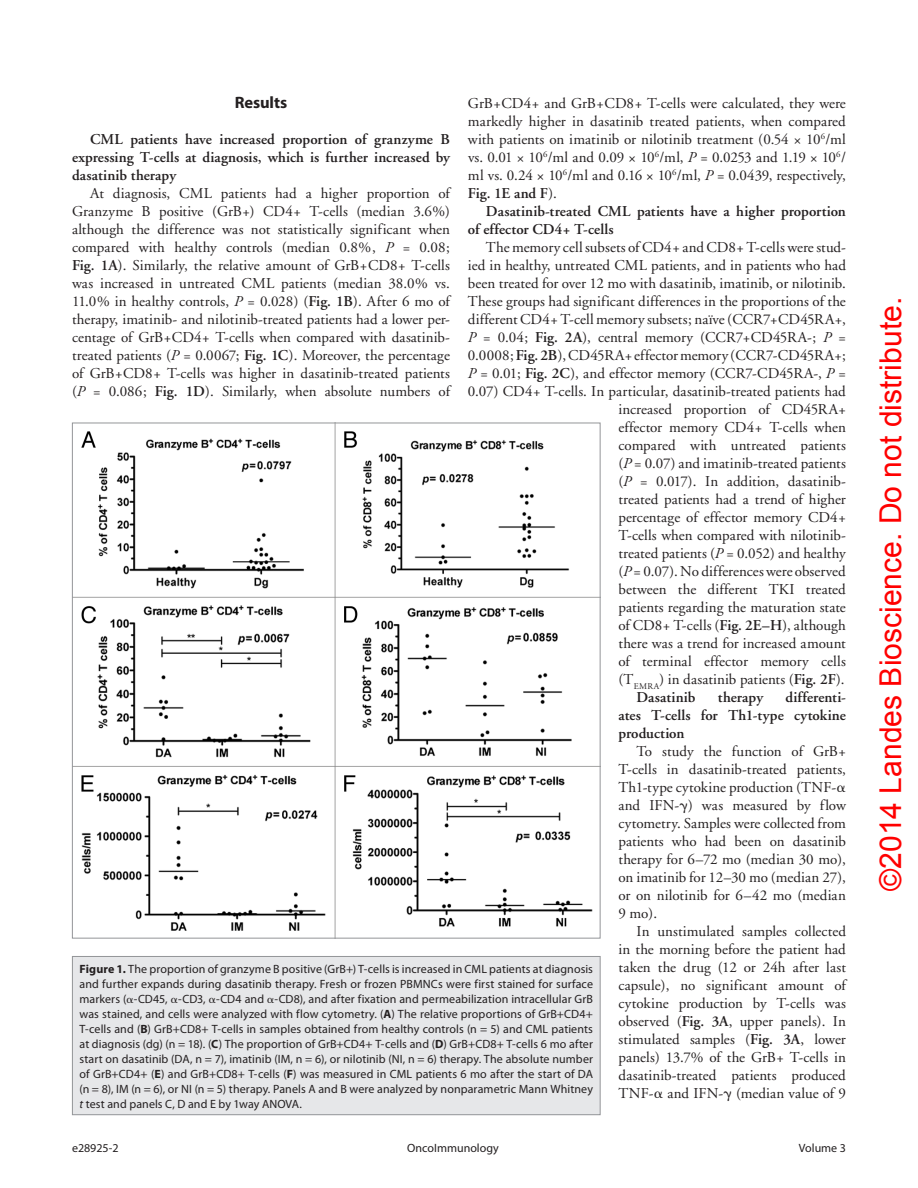
<style>
.page{position:relative;width:918px;height:1188px;background:#fff}
.page>*{position:absolute;margin:0;border:0;box-sizing:border-box;transform-origin:0 0}
.t1{font:30.15px "Arial";color:#f00}
.t2{font:700 16.5px "Myriad Pro";letter-spacing:-.005em;color:#231f20}
.t3{font:15px/18px "Adobe Garamond";color:#231f20;text-align:justify}
.t4{font:600 15px/18px "Adobe Garamond";color:#231f20;text-align:justify}
.t5{font:12px/15px "Myriad Pro";letter-spacing:.005em;color:#231f20;text-align:justify}
.s1{font-style:italic}
.s2{font-weight:600}
.s3{font-family:"Universal Std Greekw Math Pi"}
.s4{font-weight:700}
</style>
<div class="page">
<img style="left:74px;top:425px;width:525px;height:512px">
<div style="left:72px;top:956px;width:528px;height:159px;background:#e6e7e9"></div>
<div style="left:72px;top:956px;width:529px;height:159px;border:1px solid #939598"></div>
<p class="t2" style="left:235px;top:92px;width:54px">Results</p>
<p class="t4" style="left:72px;top:131px;width:380px;text-indent:18px">CML patients have increased proportion of granzyme B expressing T-cells at diagnosis, which is further increased by dasatinib therapy</p>
<p class="t3" style="left:72px;top:185px;width:379px;text-indent:18px">At diagnosis, CML patients had a higher proportion of Granzyme B positive (GrB+) CD4+ T-cells (median 3.6%) although the difference was not statistically significant when compared with healthy controls (median 0.8%, <span class="s1">P</span> = 0.08; <span class="s2">Fig. 1A</span>). Similarly, the relative amount of GrB+CD8+ T-cells was increased in untreated CML patients (median 38.0% vs.<br>11.0% in healthy controls, <span class="s1">P</span> = 0.028) (<span class="s2">Fig. 1B</span>). After 6 mo of therapy, imatinib- and nilotinib-treated patients had a lower per&shy;centage of GrB+CD4+ T-cells when compared with dasatinib&shy;treated patients (<span class="s1">P</span> = 0.0067; <span class="s2">Fig. 1C</span>). Moreover, the percentage of GrB+CD8+ T-cells was higher in dasatinib-treated patients (<span class="s1">P</span> = 0.086; <span class="s2">Fig. 1D</span>). Similarly, when absolute numbers of</p>
<p class="t3" style="left:468px;top:95px;width:380px">GrB+CD4+ and GrB+CD8+ T-cells were calculated, they were markedly higher in dasatinib treated patients, when compared with patients on imatinib or nilotinib treatment (0.54 × 10<sup>6</sup>/ml vs. 0.01 × 10<sup>6</sup>/ml and 0.09 × 10<sup>6</sup>/ml, <span class="s1">P</span> = 0.0253 and 1.19 × 10<sup>6</sup>/ ml vs. 0.24 × 10<sup>6</sup>/ml and 0.16 × 10<sup>6</sup>/ml, <span class="s1">P</span> = 0.0439, respectively, <span class="s2">Fig. 1E and F</span>).</p>
<p class="t4" style="left:468px;top:203px;width:379px;text-indent:18px">Dasatinib-treated CML patients have a higher proportion of effector CD4+ T-cells</p>
<p class="t3" style="left:486px;top:239px;width:361px">The memory cell subsets of CD4+ and CD8+ T-cells were stud-</p>
<p class="t3" style="left:468px;top:257px;width:380px">ied in healthy, untreated CML patients, and in patients who had</p>
<p class="t3" style="left:468px;top:275px;width:379px">been treated for over 12 mo with dasatinib, imatinib, or nilotinib.</p>
<p class="t3" style="left:468px;top:293px;width:379px">These groups had significant differences in the proportions of the</p>
<p class="t3" style="left:468px;top:311px;width:379px">different CD4+ T-cell memory subsets; naïve (CCR7+CD45RA+,</p>
<p class="t3" style="left:468px;top:329px;width:379px"><span class="s1">P</span> = 0.04; <span class="s2">Fig. 2A</span>), central memory (CCR7+CD45RA-; <span class="s1">P</span> =</p>
<p class="t3" style="left:468px;top:347px;width:379px">0.0008; <span class="s2">Fig. 2B</span>), CD45RA+ effector memory (CCR7-CD45RA+;</p>
<p class="t3" style="left:468px;top:365px;width:379px"><span class="s1">P</span> = 0.01; <span class="s2">Fig. 2C</span>), and effector memory (CCR7-CD45RA-, <span class="s1">P</span> =</p>
<p class="t3" style="left:468px;top:383px;width:379px">0.07) CD4+ T-cells. In particular, dasatinib-treated patients had</p>
<p class="t3" style="left:618px;top:401px;width:229px">increased proportion of CD45RA+</p>
<p class="t3" style="left:618px;top:419px;width:229px">effector memory CD4+ T-cells when</p>
<p class="t3" style="left:618px;top:437px;width:229px">compared with untreated patients</p>
<p class="t3" style="left:618px;top:455px;width:229px">(<span class="s1">P</span> = 0.07) and imatinib-treated patients</p>
<p class="t3" style="left:618px;top:473px;width:229px">(<span class="s1">P</span> = 0.017). In addition, dasatinib-</p>
<p class="t3" style="left:618px;top:491px;width:229px">treated patients had a trend of higher</p>
<p class="t3" style="left:618px;top:509px;width:229px">percentage of effector memory CD4+</p>
<p class="t3" style="left:618px;top:527px;width:229px">T-cells when compared with nilotinib-</p>
<p class="t3" style="left:618px;top:545px;width:229px">treated patients (<span class="s1">P</span> = 0.052) and healthy</p>
<p class="t3" style="left:618px;top:563px;width:229px">(<span class="s1">P</span> = 0.07). No differences were observed</p>
<p class="t3" style="left:618px;top:581px;width:229px">between the different TKI treated</p>
<p class="t3" style="left:618px;top:599px;width:229px">patients regarding the maturation state</p>
<p class="t3" style="left:618px;top:617px;width:229px">of CD8+ T-cells (<span class="s2">Fig. 2E–H</span>), although</p>
<p class="t3" style="left:618px;top:635px;width:229px">there was a trend for increased amount</p>
<p class="t3" style="left:618px;top:653px;width:229px">of terminal effector memory cells</p>
<p class="t3" style="left:618px;top:671px;width:228px">(T<sub>EMRA</sub>) in dasatinib patients (<span class="s2">Fig. 2F</span>).</p>
<p class="t4" style="left:637px;top:689px;width:61px">Dasatinib</p>
<p class="t4" style="left:718px;top:689px;width:47px">therapy</p>
<p class="t4" style="left:619px;top:689px;width:229px;text-indent:167px">differenti&shy;ates T-cells for Th1-type cytokine production</p>
<p class="t3" style="left:619px;top:743px;width:229px;text-indent:18px">To study the function of GrB+ T-cells in dasatinib-treated patients, Th1-type cytokine production (TNF-<span class="s3">α </span>and IFN-<span class="s3">γ</span>) was measured by flow cytometry. Samples were collected from patients who had been on dasatinib therapy for 6–72 mo (median 30 mo), on imatinib for 12–30 mo (median 27), or on nilotinib for 6–42 mo (median 9 mo).</p>
<p class="t3" style="left:619px;top:923px;width:229px;text-indent:18px">In unstimulated samples collected in the morning before the patient had taken the drug (12 or 24h after last capsule), no significant amount of cytokine production by T-cells was observed (<span class="s2">Fig. 3A</span>, upper panels). In stimulated samples (<span class="s2">Fig. 3A</span>, lower panels) 13.7% of the GrB+ T-cells in dasatinib-treated patients produced TNF-<span class="s3">α</span> and IFN-<span class="s3">γ</span> (median value of 9</p>
<p class="t5" style="left:80px;top:961px;width:515px"><span class="s4">Figure 1.</span> The proportion of granzyme B positive (GrB+) T-cells is increased in CML patients at diagnosis and further expands during dasatinib therapy. Fresh or frozen PBMNC s were first stained for surface markers (<span class="s3">α</span>-CD45, <span class="s3">α</span>-CD3, <span class="s3">α</span>-CD4 and <span class="s3">α</span>-CD8), and after fixation and permeabilization intracellular GrB was stained, and cells were analyzed with flow cytometry. (<span class="s4">A</span>) The relative proportions of GrB+CD4+ T-cells and (<span class="s4">B</span>) GrB+CD8+ T-cells in samples obtained from healthy controls (n = 5) and CML patients at diagnosis (dg) (n = 18). (<span class="s4">C</span>) The proportion of GrB+CD4+ T-cells and (<span class="s4">D</span>) GrB+CD8+ T-cells 6 mo after start on dasatinib (DA, n = 7), imatinib (IM, n = 6), or nilotinib (NI , n = 6) therapy. The absolute number of GrB+CD4+ (<span class="s4">E</span>) and GrB+CD8+ T-cells (<span class="s4">F</span>) was measured in CML patients 6 mo after the start of DA (n = 8), IM (n = 6), or NI (n = 5) therapy. Panels A and B were analyzed by nonparametric Mann Whitney <span class="s1">t</span> test and panels C, D and E by 1way ANOVA.</p>
<p class="t5" style="left:72px;top:1140px;width:48px">e28925-2</p>
<p class="t5" style="left:407px;top:1140px;width:93px">OncoI mmunology</p>
<p class="t5" style="left:799px;top:1140px;width:49px">Volume 3</p>
<h1 class="t1" style="left:871px;top:891px;width:595px;rotate:-90deg">©2014 Landes Bioscience. Do not distribute.</h1>
</div>
